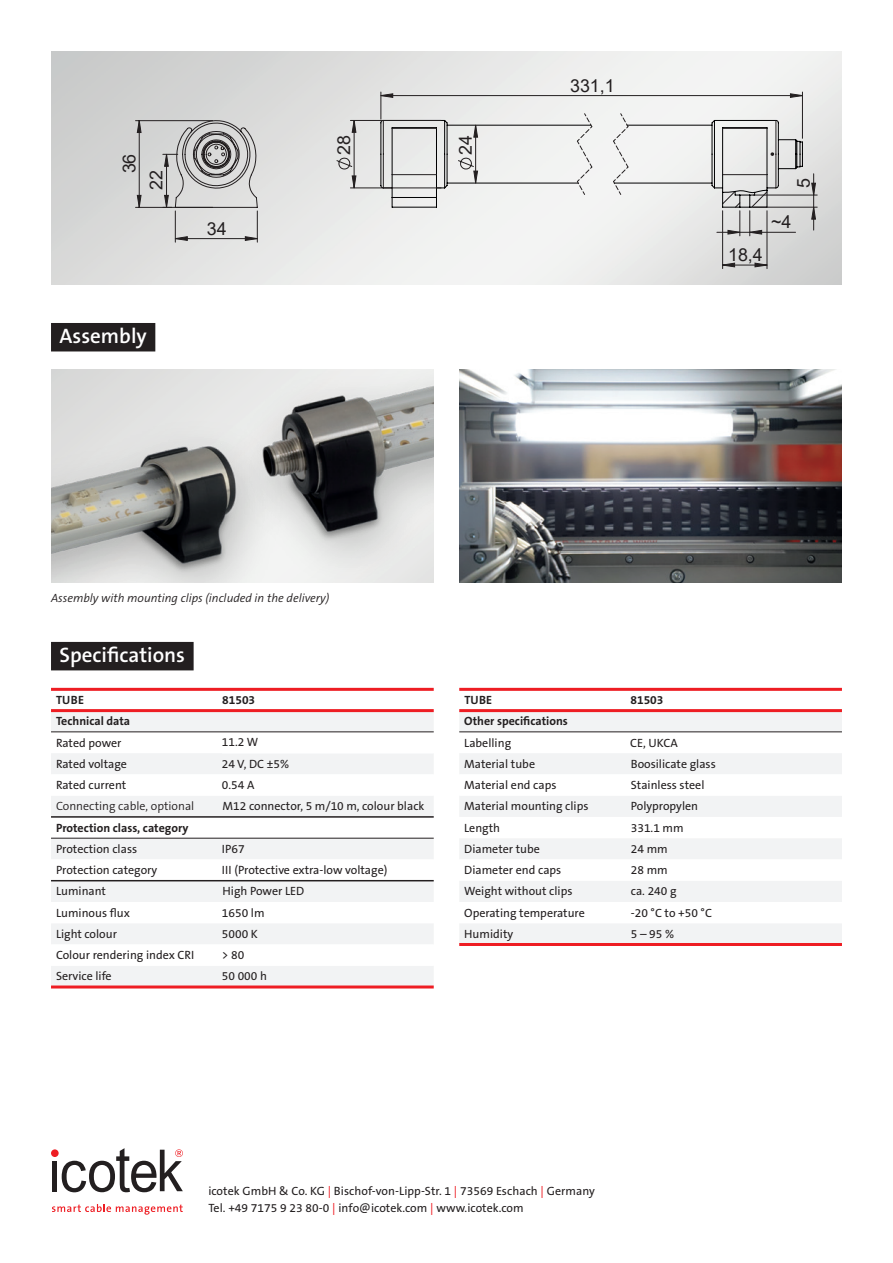
<style>
.page{position:relative;width:893px;height:1263px;background:#fff}
.page>*{position:absolute;margin:0;border:0;box-sizing:border-box;transform-origin:0 0}
.t1{font:600 21px "The Sans B W6";color:#fff}
.t2{font:17.85px "Arial";color:#231f20}
.t3{font:12px/16.5px "The Sans B W5 Plain";color:#231f20}
.t4{font:700 12px "The Sans B W7";color:#231f20}
.t5{font:italic 300 12px "The Sans B W4";color:#231f20}
.t6{font:300 12px "The Sans B W4";color:#231f20}
.s1{color:#ee1d23}
</style>
<div class="page">
<div style="left:51px;top:1149px;width:8px;height:8px;background:#ee1d23;border-radius:50%"></div>
<svg style="left:62px;top:1148px;width:121px;height:44px"></svg>
<div style="left:52px;top:1161px;width:5px;height:30px;background:#231f20"></div>
<svg style="left:52px;top:1204px;width:131px;height:11px"></svg>
<div style="left:51px;top:712px;width:383px;height:273px;background:#f2f3f4"></div>
<svg style="left:51px;top:733px;width:383px;height:233px"></svg>
<hr style="left:51px;top:688px;width:383px;height:3px;background:#ee1d23">
<hr style="left:51px;top:709px;width:383px;height:3px;background:#ee1d23">
<hr style="left:51px;top:985px;width:383px;height:3px;background:#ee1d23">
<hr style="left:51px;top:838px;width:383px;height:1px;background:#231f20">
<hr style="left:51px;top:732px;width:383px;height:1px;background:#231f20">
<hr style="left:51px;top:816px;width:383px;height:2px;background:#231f20">
<hr style="left:51px;top:880px;width:383px;height:1px;background:#231f20">
<div style="left:459px;top:712px;width:383px;height:231px;background:#f2f3f4"></div>
<svg style="left:459px;top:733px;width:383px;height:190px"></svg>
<hr style="left:459px;top:688px;width:383px;height:3px;background:#ee1d23">
<hr style="left:459px;top:709px;width:383px;height:3px;background:#ee1d23">
<hr style="left:459px;top:943px;width:383px;height:3px;background:#ee1d23">
<hr style="left:459px;top:732px;width:383px;height:1px;background:#231f20">
<img style="left:51px;top:51px;width:791px;height:234px">
<img style="left:287px;top:370px;width:147px;height:213px">
<img style="left:51px;top:370px;width:236px;height:213px">
<hr style="left:753px;top:207px;width:64px;height:1px;background:#231f20">
<hr style="left:753px;top:195px;width:64px;height:1px;background:#231f20">
<hr style="left:354px;top:120px;width:1px;height:68px;background:#231f20">
<hr style="left:350px;top:187px;width:91px;height:1px;background:#231f20">
<hr style="left:350px;top:120px;width:91px;height:1px;background:#231f20">
<hr style="left:722px;top:211px;width:1px;height:58px;background:#231f20">
<hr style="left:766px;top:211px;width:1px;height:58px;background:#231f20">
<svg style="left:811px;top:174px;width:5px;height:56px"></svg>
<svg style="left:380px;top:92px;width:423px;height:144px"></svg>
<svg style="left:335px;top:157px;width:22px;height:32px"></svg>
<svg style="left:351px;top:119px;width:6px;height:14px"></svg>
<svg style="left:721px;top:262px;width:47px;height:6px"></svg>
<hr style="left:136px;top:120px;width:77px;height:1px;background:#231f20">
<hr style="left:136px;top:207px;width:77px;height:1px;background:#231f20">
<hr style="left:175px;top:238px;width:82px;height:1px;background:#231f20">
<hr style="left:257px;top:211px;width:1px;height:31px;background:#231f20">
<hr style="left:175px;top:211px;width:1px;height:31px;background:#231f20">
<svg style="left:136px;top:120px;width:6px;height:88px"></svg>
<svg style="left:244px;top:236px;width:14px;height:5px"></svg>
<svg style="left:174px;top:236px;width:14px;height:5px"></svg>
<svg style="left:163px;top:120px;width:95px;height:88px;background:#b6b6b5"></svg>
<img style="left:459px;top:370px;width:383px;height:213px">
<div style="left:51px;top:642px;width:143px;height:28px;background:#231f20"></div>
<div style="left:51px;top:323px;width:104px;height:28px;background:#231f20"></div>
<hr style="left:222px;top:752px;width:212px;height:1px;background:#fff">
<h2 class="t2" style="left:117px;top:173px;width:21px;rotate:-90deg">36</h2>
<h2 class="t2" style="left:144px;top:190px;width:21px;rotate:-90deg">22</h2>
<h1 class="t1" style="left:60px;top:322px;width:89px">Assembly</h1>
<h2 class="t2" style="left:207px;top:216px;width:21px">34</h2>
<h2 class="t2" style="left:332px;top:155px;width:21px;rotate:-90deg">28</h2>
<h2 class="t2" style="left:453px;top:155px;width:21px;rotate:-90deg">24</h2>
<h2 class="t2" style="left:570px;top:73px;width:46px">331,1</h2>
<h2 class="t2" style="left:791px;top:188px;width:11px;rotate:-90deg">5</h2>
<h2 class="t2" style="left:728px;top:242px;width:36px">18,4</h2>
<h2 class="t2" style="left:771px;top:210px;width:22px">~4</h2>
<p class="t5" style="left:51px;top:591px;width:280px">Assembly with mounting clips (included in the delivery)</p>
<h1 class="t1" style="left:60px;top:641px;width:127px">Specifications</h1>
<p class="t4" style="left:56px;top:692px;width:29px">TUBE</p>
<p class="t4" style="left:222px;top:692px;width:34px">81503</p>
<p class="t4" style="left:56px;top:713px;width:76px">Technical data</p>
<p class="t3" style="left:56px;top:734px;width:67px">Rated power</p>
<p class="t3" style="left:222px;top:734px;width:38px">11.2 W</p>
<p class="t3" style="left:56px;top:755px;width:72px">Rated voltage</p>
<p class="t3" style="left:222px;top:756px;width:69px">24 V, DC ±5%</p>
<p class="t3" style="left:56px;top:777px;width:72px">Rated current</p>
<p class="t3" style="left:222px;top:777px;width:34px">0.54 A</p>
<p class="t6" style="left:56px;top:798px;width:140px">Connecting cable, optional</p>
<p class="t3" style="left:223px;top:798px;width:203px">M12 connector, 5 m/10 m, colour black</p>
<p class="t4" style="left:56px;top:820px;width:134px">Protection class, category</p>
<p class="t3" style="left:56px;top:840px;width:83px">Protection class</p>
<p class="t3" style="left:222px;top:840px;width:24px">IP67</p>
<p class="t3" style="left:56px;top:862px;width:103px">Protection category</p>
<p class="t3" style="left:222px;top:862px;width:167px">III (Protective extra-low voltage)</p>
<p class="t3" style="left:56px;top:883px;width:52px">Luminant</p>
<p class="t3" style="left:223px;top:883px;width:83px">High Power LED</p>
<p class="t3" style="left:56px;top:904px;width:75px">Luminous flux</p>
<p class="t3" style="left:222px;top:904px;width:44px">1650 lm</p>
<p class="t3" style="left:56px;top:926px;width:62px">Light colour</p>
<p class="t3" style="left:222px;top:926px;width:38px">5000 K</p>
<p class="t3" style="left:56px;top:947px;width:140px">Colour rendering index CRI</p>
<p class="t3" style="left:222px;top:947px;width:24px">&gt; 80</p>
<p class="t3" style="left:56px;top:968px;width:57px">Service life</p>
<p class="t3" style="left:222px;top:968px;width:47px">50 000 h</p>
<p class="t4" style="left:464px;top:692px;width:29px">TUBE</p>
<p class="t4" style="left:630px;top:692px;width:34px">81503</p>
<p class="t4" style="left:464px;top:713px;width:105px">Other specifications</p>
<p class="t3" style="left:464px;top:734px;width:48px">Labelling</p>
<p class="t3" style="left:630px;top:734px;width:49px">CE, UKCA</p>
<p class="t3" style="left:464px;top:755px;width:72px">Material tube</p>
<p class="t3" style="left:631px;top:755px;width:86px">Boosilicate glass</p>
<p class="t3" style="left:464px;top:777px;width:94px">Material end caps</p>
<p class="t3" style="left:631px;top:777px;width:75px">Stainless steel</p>
<p class="t3" style="left:464px;top:798px;width:126px">Material mounting clips</p>
<p class="t3" style="left:631px;top:798px;width:69px">Polypropylen</p>
<p class="t3" style="left:464px;top:819px;width:37px">Length</p>
<p class="t3" style="left:631px;top:819px;width:54px">331.1 mm</p>
<p class="t3" style="left:464px;top:841px;width:77px">Diameter tube</p>
<p class="t3" style="left:631px;top:841px;width:38px">24 mm</p>
<p class="t3" style="left:464px;top:862px;width:99px">Diameter end caps</p>
<p class="t3" style="left:631px;top:862px;width:38px">28 mm</p>
<p class="t3" style="left:464px;top:883px;width:110px">Weight without clips</p>
<p class="t3" style="left:631px;top:883px;width:47px">ca. 240 g</p>
<p class="t3" style="left:464px;top:904px;width:122px">Operating temperature</p>
<p class="t3" style="left:631px;top:904px;width:83px">-20 °C to +50 °C</p>
<p class="t3" style="left:464px;top:926px;width:50px">Humidity</p>
<p class="t3" style="left:631px;top:926px;width:45px">5 – 95 %</p>
<p class="t3" style="left:208px;top:1183px;width:388px">icotek GmbH &amp; Co. KG <span class="s1">|</span> Bischof-von-Lipp-Str. 1 <span class="s1">|</span> 73569 Eschach <span class="s1">|</span> Germany<br>Tel. +49 7175 9 23 80-0 <span class="s1">|</span> info@icotek.com <span class="s1">|</span> www.icotek.com</p>
</div>
